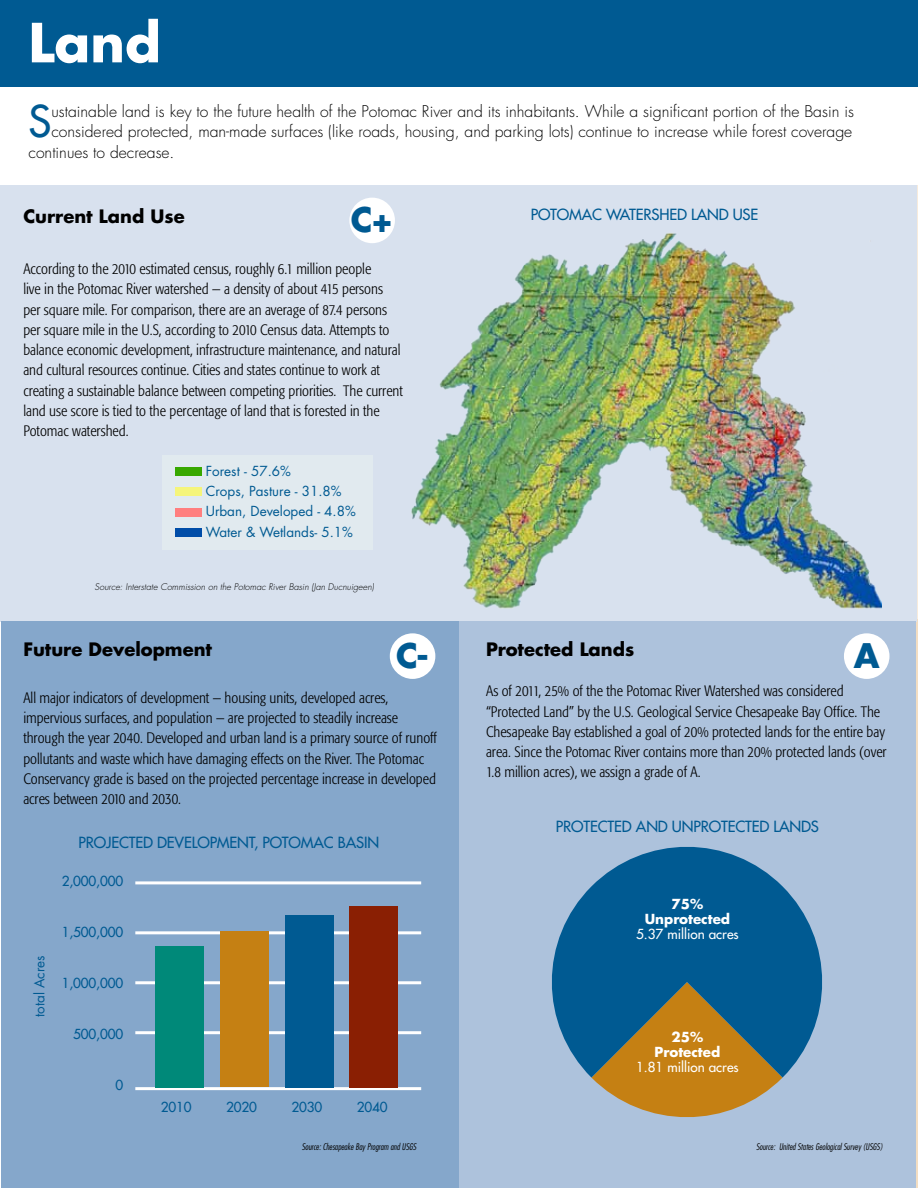
<style>
.page{position:relative;width:918px;height:1188px;background:#fff}
.page>*{position:absolute;margin:0;border:0;box-sizing:border-box;transform-origin:0 0}
.t1{font:700 52.5px "Futura";color:#fff}
.t2{font:42.6px "Futura";color:#005a92}
.t3{font:700 33px "Futura";color:#005a92}
.t4{font:700 18px "Futura";color:#000}
.t5{font:300 15.75px "Futura";color:#000}
.t6{font:300 condensed 15px/20.2px "Formata";color:#000}
.t7{font:15px "Futura";letter-spacing:.17em;color:#005a92}
.t8{font:13.5px/20.2px "Futura";color:#005a92}
.t9{font:13.5px "Futura";letter-spacing:-.01em;color:#005a92}
.t10{font:13.5px "Futura";color:#fff}
.t11{font:700 13.5px/15px "Futura";color:#fff;text-align:center}
.t12{font:italic 300 condensed 9px "Futura";color:#000}
.t13{font:italic 300 9px "Futura";color:#000}
</style>
<div class="page">
<hr style="left:915px;top:185px;width:3px;height:437px;background:#f7ebdc">
<hr style="left:915px;top:619px;width:3px;height:569px;background:#f2ddc2">
<div style="left:1px;top:185px;width:916px;height:437px;background:#d8e1ee"></div>
<div style="left:162px;top:455px;width:211px;height:94px;background:#e1eaef"></div>
<div style="left:1px;top:622px;width:459px;height:566px;background:#85a7cb"></div>
<div style="left:459px;top:622px;width:456px;height:566px;background:#adc2dc"></div>
<div style="left:390px;top:633px;width:45px;height:46px;background:#fff;border-radius:50%"></div>
<div style="left:349px;top:198px;width:46px;height:45px;background:#fff;border-radius:50%"></div>
<div style="left:844px;top:633px;width:46px;height:46px;background:#fff;border-radius:50%"></div>
<div style="left:0;top:0;width:918px;height:87px;background:#005a92"></div>
<svg style="left:592px;top:1078px;width:190px;height:39px"></svg>
<svg style="left:552px;top:847px;width:270px;height:231px;fill:#005a92"></svg>
<hr style="left:135px;top:881px;width:286px;height:3px;background:#fff">
<hr style="left:135px;top:931px;width:286px;height:3px;background:#fff">
<hr style="left:135px;top:981px;width:286px;height:3px;background:#fff">
<hr style="left:135px;top:1031px;width:286px;height:3px;background:#fff">
<hr style="left:135px;top:1087px;width:286px;height:3px;background:#fff">
<div style="left:155px;top:946px;width:48px;height:141px;background:#008979"></div>
<div style="left:220px;top:931px;width:48px;height:156px;background:#c58013"></div>
<div style="left:285px;top:915px;width:48px;height:172px;background:#005a92"></div>
<div style="left:350px;top:906px;width:48px;height:181px;background:#8a1f03"></div>
<div style="left:175px;top:467px;width:27px;height:9px;background:#38a800"></div>
<div style="left:175px;top:488px;width:27px;height:8px;background:#f5f57a"></div>
<div style="left:175px;top:508px;width:27px;height:8px;background:#ff7f7f"></div>
<div style="left:175px;top:528px;width:27px;height:9px;background:#004da8"></div>
<img style="left:411px;top:233px;width:470px;height:376px">
<h1 class="t1" style="left:28px;top:6px;width:134px">Land</h1>
<h2 class="t2" style="left:28px;top:94px;width:22px">S</h2>
<p class="t5" style="left:51px;top:101px;width:804px">ustainable land is key to the future health of the Potomac River and its inhabitants. While a significant portion of the Basin is</p>
<p class="t5" style="left:51px;top:122px;width:802px">considered protected, man-made surfaces (like roads, housing, and parking lots) continue to increase while forest coverage</p>
<p class="t5" style="left:28px;top:142px;width:148px">continues to decrease.</p>
<h3 class="t3" style="left:351px;top:197px;width:44px">C+</h3>
<p class="t4" style="left:23px;top:204px;width:163px">Current Land Use</p>
<p class="t6" style="left:23px;top:259px;width:381px">According to the 2010 estimated census, roughly 6.1 million people<br>live in the Potomac River watershed — a density of about 415 persons per square mile. For comparison, there are an average of 87.4 persons per square mile in the U.S, according to 2010 Census data. Attempts to balance economic development, infrastructure maintenance, and natural and cultural resources continue. Cities and states continue to work at creating a sustainable balance between competing priorities. The current land use score is tied to the percentage of land that is forested in the Potomac watershed.</p>
<p class="t8" style="left:206px;top:461px;width:152px">Forest - 57.6%<br>Crops, Pasture - 31.8%<br>Urban, Developed - 4.8%<br>Water &amp; Wetlands- 5.1%</p>
<p class="t13" style="left:95px;top:581px;width:281px">Source: Interstate Commission on the Potomac River Basin (Jan Ducnuigeen)</p>
<p class="t4" style="left:23px;top:637px;width:190px">Future Development</p>
<p class="t6" style="left:23px;top:688px;width:415px">All major indicators of development — housing units, developed acres, impervious surfaces, and population — are projected to steadily increase through the year 2040. Developed and urban land is a primary source of runoff pollutants and waste which have damaging effects on the River. The Potomac Conservancy grade is based on the projected percentage increase in developed acres between 2010 and 2030.</p>
<h3 class="t3" style="left:396px;top:633px;width:35px">C-</h3>
<p class="t8" style="left:29px;top:1017px;width:63px;rotate:-90deg">total Acres</p>
<p class="t7" style="left:79px;top:832px;width:130px">PROJECTED DEVELOPMEN</p>
<p class="t7" style="left:249px;top:832px;width:52px">T, POTOMAC</p>
<p class="t7" style="left:338px;top:832px;width:39px">BASIN</p>
<p class="t9" style="left:62px;top:872px;width:63px">2,000,000</p>
<p class="t9" style="left:62px;top:923px;width:63px">1,500,000</p>
<p class="t9" style="left:62px;top:974px;width:63px">1,000,000</p>
<p class="t9" style="left:73px;top:1025px;width:51px">500,000</p>
<p class="t9" style="left:115px;top:1076px;width:9px">0</p>
<p class="t7" style="left:531px;top:204px;width:39px">POTOMAC</p>
<p class="t7" style="left:606px;top:204px;width:152px">WATERSHED LAN D USE</p>
<p class="t4" style="left:486px;top:637px;width:150px">Protected Lands</p>
<p class="t6" style="left:486px;top:681px;width:402px">As of 2011, 25% of the the Potomac River Watershed was considered “Protected Land” by the U.S. Geological Service Chesapeake Bay Office. The Chesapeake Bay established a goal of 20% protected lands for the entire bay area. Since the Potomac River contains more than 20% protected lands (over 1.8 million acres), we assign a grade of A.</p>
<h3 class="t3" style="left:854px;top:633px;width:27px">A</h3>
<p class="t7" style="left:556px;top:816px;width:127px">PROTECTED AN D UNPRO</p>
<p class="t7" style="left:721px;top:816px;width:63px">TECTED LAN</p>
<p class="t7" style="left:801px;top:816px;width:19px">DS</p>
<p class="t11" style="left:645px;top:896px;width:87px">75%<br>Unprotected</p>
<p class="t10" style="left:636px;top:925px;width:104px">5.37 MILLION ACRES</p>
<p class="t11" style="left:655px;top:1029px;width:67px">25%<br>Protected</p>
<p class="t10" style="left:636px;top:1058px;width:104px">1.81 MILLION ACRES</p>
<p class="t9" style="left:161px;top:1098px;width:32px">2010</p>
<p class="t9" style="left:226px;top:1098px;width:32px">2020</p>
<p class="t9" style="left:291px;top:1098px;width:32px">2030</p>
<p class="t9" style="left:357px;top:1098px;width:32px">2040</p>
<p class="t12" style="left:302px;top:1141px;width:116px">Source: Chesapeake Bay Program and USGS</p>
<p class="t12" style="left:756px;top:1141px;width:128px">Source: United States Geological Survey (USGS)</p>
</div>
